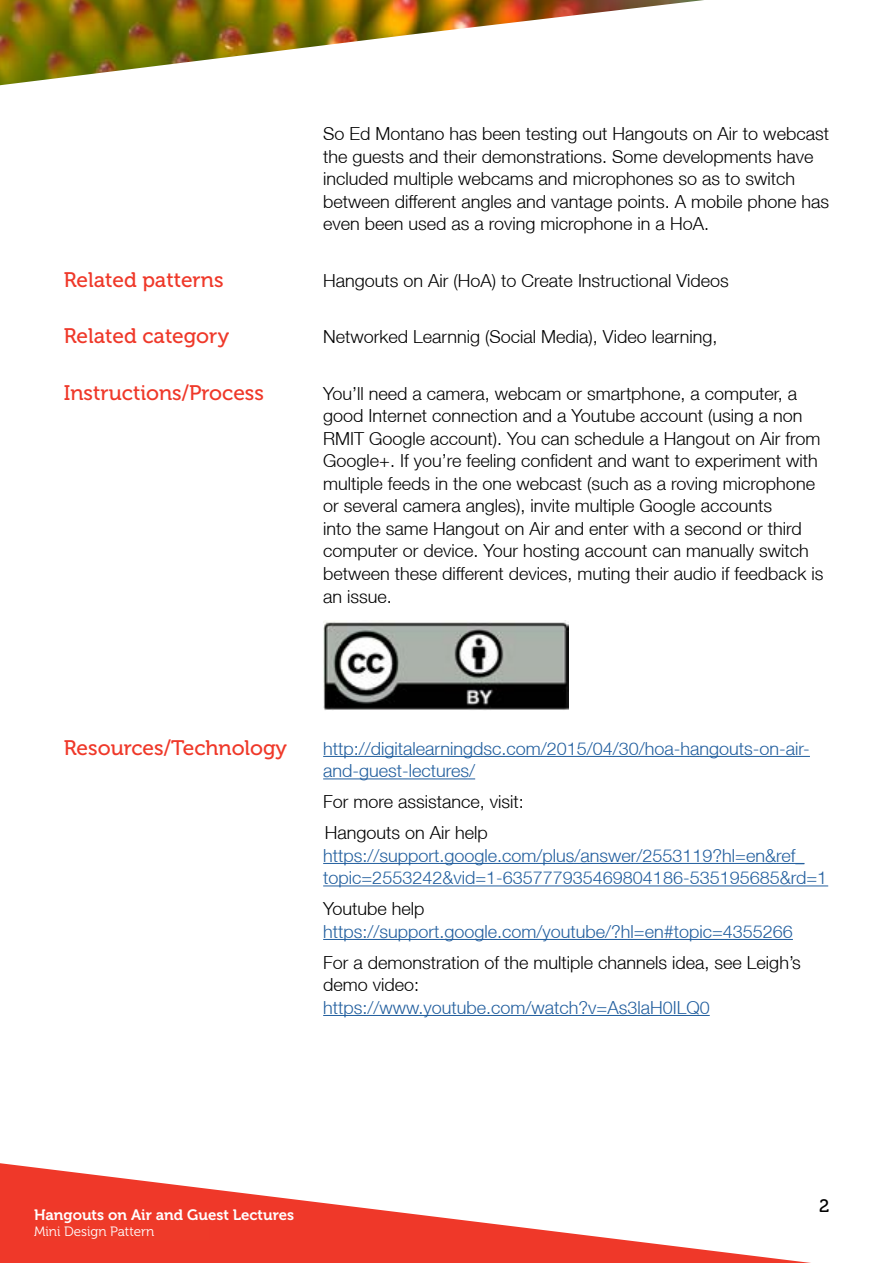
<style>
.page{position:relative;width:893px;height:1263px;background:#fff}
.page>*{position:absolute;margin:0;border:0;box-sizing:border-box;transform-origin:0 0}
.t1{font:21px "Museo 500";color:#ef3829}
.t2{font:300 18px/22.5px "Helvetica Neue LT";color:#000}
.t3{font:300 18px/22.5px "Helvetica Neue LT";color:#215e9e}
.t4{font:18px "Museo 500";color:#000}
.t5{font:15px "Museo 700";color:#fff}
.t6{font:13.5px "Museo 300";color:#fff}
</style>
<div class="page">
<svg style="left:0;top:1163px;width:811px;height:100px"></svg>
<img style="left:0;top:0;width:704px;height:86px">
<div style="left:34px;top:1208px;width:176px;height:33px;background:#ee3a29"></div>
<img style="left:323px;top:621px;width:245px;height:89px">
<hr style="left:323px;top:756px;width:487px;height:1px;background:#215e9e">
<hr style="left:323px;top:778px;width:152px;height:1px;background:#215e9e">
<hr style="left:323px;top:863px;width:481px;height:1px;background:#215e9e">
<hr style="left:323px;top:885px;width:505px;height:1px;background:#215e9e">
<hr style="left:323px;top:939px;width:470px;height:1px;background:#215e9e">
<hr style="left:323px;top:1015px;width:387px;height:1px;background:#215e9e">
<p class="t2" style="left:323px;top:122px;width:507px">So Ed Montano has been testing out Hangouts on Air to webcast the guests and their demonstrations. Some developments have included multiple webcams and microphones so as to switch between different angles and vantage points. A mobile phone has even been used as a roving microphone in a HoA.</p>
<p class="t1" style="left:64px;top:268px;width:161px">Related patterns</p>
<p class="t2" style="left:323px;top:269px;width:407px">Hangouts on Air (HoA) to Create Instructional Videos</p>
<p class="t1" style="left:64px;top:325px;width:167px">Related category</p>
<p class="t2" style="left:323px;top:325px;width:396px">Networked Learnnig (Social Media), Video learning,</p>
<p class="t1" style="left:64px;top:381px;width:202px">Instructions/Process</p>
<p class="t2" style="left:323px;top:382px;width:502px">You’ll need a camera, webcam or smartphone, a computer, a good Internet connection and a Youtube account (using a non RMIT Google account). You can schedule a Hangout on Air from Google+. If you’re feeling confident and want to experiment with multiple feeds in the one webcast (such as a roving microphone or several camera angles), invite multiple Google accounts<br>into the same Hangout on Air and enter with a second or third computer or device. Your hosting account can manually switch between these different devices, muting their audio if feedback is an issue.</p>
<p class="t1" style="left:64px;top:736px;width:225px">Resources/Technology</p>
<p class="t3" style="left:323px;top:737px;width:488px">http://digitalearningdsc.com/2015/04/30/hoa-hangouts-on-air&shy;and-guest-lectures/</p>
<p class="t2" style="left:323px;top:786px;width:202px;line-height:31px">For more assistance, visit:<br>Hangouts on Air help</p>
<p class="t3" style="left:323px;top:843px;width:506px">https://support.google.com/plus/answer/2553119?hl=en&amp;ref_ topic=2553242&amp;vid=1-635777935469804186-535195685&amp;rd=1</p>
<p class="t2" style="left:323px;top:897px;width:103px">Youtube help</p>
<p class="t3" style="left:323px;top:919px;width:471px">https://support.google.com/youtube/?hl=en#topic=4355266</p>
<p class="t2" style="left:323px;top:950px;width:479px">For a demonstration of the multiple channels idea, see Leigh’s demo video:</p>
<p class="t3" style="left:323px;top:995px;width:388px">https://www.youtube.com/watch?v=As3laH0ILQ0</p>
<p class="t5" style="left:34px;top:1206px;width:262px">Hangouts on Air and Guest Lectures</p>
<p class="t6" style="left:34px;top:1224px;width:122px">Mini Design Pattern</p>
<p class="t5" style="left:34px;top:1207px;width:167px">Drag and Drop Quizzes</p>
<p class="t4" style="left:819px;top:1195px;width:12px">2</p>
</div>
